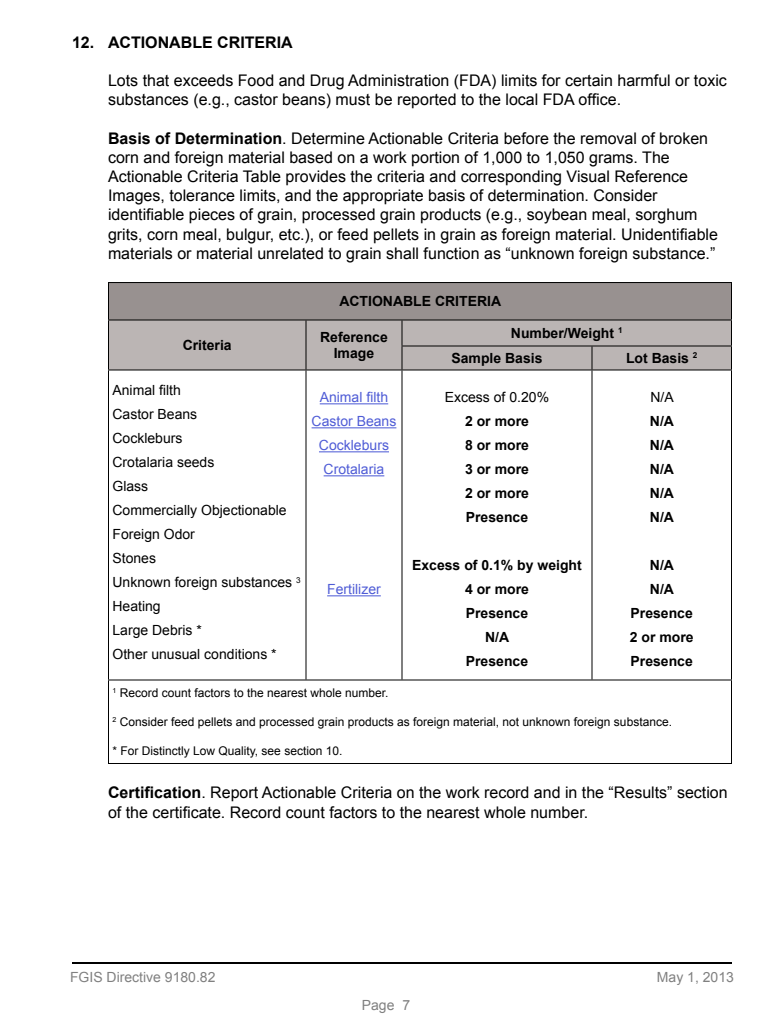
<style>
.page{position:relative;width:768px;height:1024px;background:#fff}
.page>*{position:absolute;margin:0;border:0;box-sizing:border-box;transform-origin:0 0}
.t1{font:16px/19.2px "Arial";color:#000}
.Section{font:700 16px "Arial";color:#000}
.Table{font:700 14px "Arial";color:#000}
.Table-2{font:14px/24px "Arial";color:#000}
.Table-3{font:14px "Arial";color:#4f5cd6}
.t2{font:14px "Arial";color:#808080}
.Table-4{font:12px "Arial";color:#000}
.s1{font-weight:700}
</style>
<div class="page">
<hr style="left:72px;top:962px;width:660px;height:2px;background:#000">
<div style="left:108px;top:283px;width:624px;height:37px;background:#989190"></div>
<hr style="left:108px;top:282px;width:198px;height:1px;background:#000">
<hr style="left:108px;top:283px;width:1px;height:37px;background:#000">
<hr style="left:306px;top:282px;width:96px;height:1px;background:#000">
<hr style="left:402px;top:282px;width:190px;height:1px;background:#000">
<hr style="left:592px;top:282px;width:140px;height:1px;background:#000">
<hr style="left:731px;top:283px;width:1px;height:37px;background:#000">
<svg style="left:108px;top:320px;width:624px;height:50px;background:#b3aead"></svg>
<hr style="left:108px;top:370px;width:198px;height:1px;background:#000">
<hr style="left:108px;top:370px;width:1px;height:310px;background:#000">
<hr style="left:306px;top:370px;width:96px;height:1px;background:#000">
<hr style="left:306px;top:370px;width:1px;height:310px;background:#000">
<hr style="left:402px;top:370px;width:190px;height:1px;background:#000">
<hr style="left:402px;top:370px;width:1px;height:310px;background:#000">
<hr style="left:592px;top:370px;width:140px;height:1px;background:#000">
<hr style="left:592px;top:370px;width:1px;height:310px;background:#000">
<hr style="left:731px;top:370px;width:1px;height:310px;background:#000">
<hr style="left:108px;top:680px;width:198px;height:1px;background:#000">
<hr style="left:108px;top:680px;width:1px;height:83px;background:#000">
<hr style="left:306px;top:680px;width:96px;height:1px;background:#000">
<hr style="left:402px;top:680px;width:190px;height:1px;background:#000">
<hr style="left:592px;top:680px;width:140px;height:1px;background:#000">
<hr style="left:731px;top:680px;width:1px;height:83px;background:#000">
<hr style="left:108px;top:763px;width:198px;height:1px;background:#000">
<hr style="left:306px;top:763px;width:96px;height:1px;background:#000">
<hr style="left:402px;top:763px;width:190px;height:1px;background:#000">
<hr style="left:592px;top:763px;width:140px;height:1px;background:#000">
<hr style="left:320px;top:403px;width:68px;height:1px;background:#4f5cd6">
<hr style="left:312px;top:427px;width:84px;height:1px;background:#4f5cd6">
<hr style="left:319px;top:451px;width:70px;height:1px;background:#4f5cd6">
<hr style="left:324px;top:475px;width:60px;height:1px;background:#4f5cd6">
<hr style="left:327px;top:595px;width:54px;height:1px;background:#4f5cd6">
<p class="Section" style="left:72px;top:31px;width:222px">12. ACTIONABLE CRITERIA</p>
<p class="t1" style="left:108px;top:71px;width:620px">Lots that exceeds Food and Drug Administration (FDA) limits for certain harmful or toxic substances (e.g., castor beans) must be reported to the local FDA office.</p>
<p class="t1" style="left:108px;top:129px;width:612px"><span class="s1">Basis of Determination</span>. Determine Actionable Criteria before the removal of broken corn and foreign material based on a work portion of 1,000 to 1,050 grams. The Actionable Criteria Table provides the criteria and corresponding Visual Reference Images, tolerance limits, and the appropriate basis of determination. Consider identifiable pieces of grain, processed grain products (e.g., soybean meal, sorghum grits, corn meal, bulgur, etc.), or feed pellets in grain as foreign material. Unidentifiable materials or material unrelated to grain shall function as “unknown foreign substance.”</p>
<p class="Table" style="left:339px;top:292px;width:163px">ACTIONABLE CRITERIA</p>
<p class="Table" style="left:183px;top:336px;width:51px">Criteria</p>
<p class="Table" style="left:511px;top:324px;width:113px">Number/Weight <sup>1</sup></p>
<p class="Table" style="left:451px;top:349px;width:93px">Sample Basis</p>
<p class="Table" style="left:626px;top:349px;width:73px">Lot Basis <sup>2</sup></p>
<p class="Table" style="left:320px;top:327px;width:69px">Reference</p>
<p class="Table" style="left:334px;top:344px;width:42px">Image</p>
<p class="Table-2" style="left:112px;top:378px;width:70px">Animal filth</p>
<p class="Table-2" style="left:112px;top:402px;width:86px">Castor Beans</p>
<p class="Table-2" style="left:112px;top:426px;width:72px">Cockleburs</p>
<p class="Table-2" style="left:112px;top:450px;width:103px">Crotalaria seeds</p>
<p class="Table-2" style="left:112px;top:474px;width:37px">Glass</p>
<p class="Table-2" style="left:112px;top:498px;width:176px">Commercially Objectionable<br>Foreign Odor</p>
<p class="Table-2" style="left:112px;top:546px;width:45px">Stones</p>
<p class="Table-2" style="left:112px;top:570px;width:190px">Unknown foreign substances <sup>3</sup></p>
<p class="Table-2" style="left:112px;top:594px;width:50px">Heating</p>
<p class="Table-2" style="left:112px;top:618px;width:91px">Large Debris *</p>
<p class="Table-2" style="left:112px;top:642px;width:166px">Other unusual conditions *</p>
<p class="Table-3" style="left:320px;top:388px;width:70px">Animal filth</p>
<p class="Table-3" style="left:312px;top:412px;width:86px">Castor Beans</p>
<p class="Table-3" style="left:319px;top:436px;width:72px">Cockleburs</p>
<p class="Table-3" style="left:324px;top:460px;width:62px">Crotalaria</p>
<p class="Table-3" style="left:327px;top:580px;width:55px">Fertilizer</p>
<p class="Table-2" style="left:445px;top:386px;width:106px">Excess of 0. 20%</p>
<p class="Table" style="left:465px;top:412px;width:65px">2 or more</p>
<p class="Table" style="left:465px;top:436px;width:65px">8 or more</p>
<p class="Table" style="left:465px;top:460px;width:65px">3 or more</p>
<p class="Table" style="left:465px;top:484px;width:65px">2 or more</p>
<p class="Table" style="left:466px;top:508px;width:64px">Presence</p>
<p class="Table" style="left:412px;top:556px;width:171px">Excess of 0.1% by weight</p>
<p class="Table" style="left:465px;top:580px;width:65px">4 or more</p>
<p class="Table" style="left:466px;top:604px;width:64px">Presence</p>
<p class="Table" style="left:485px;top:628px;width:26px">N/A</p>
<p class="Table" style="left:466px;top:652px;width:64px">Presence</p>
<p class="Table-2" style="left:650px;top:386px;width:25px">N/A</p>
<p class="Table" style="left:650px;top:412px;width:26px">N/A</p>
<p class="Table" style="left:650px;top:436px;width:26px">N/A</p>
<p class="Table" style="left:650px;top:460px;width:26px">N/A</p>
<p class="Table" style="left:650px;top:484px;width:26px">N/A</p>
<p class="Table" style="left:650px;top:508px;width:26px">N/A</p>
<p class="Table" style="left:650px;top:556px;width:26px">N/A</p>
<p class="Table" style="left:650px;top:580px;width:26px">N/A</p>
<p class="Table" style="left:631px;top:604px;width:64px">Presence</p>
<p class="Table" style="left:630px;top:628px;width:65px">2 or more</p>
<p class="Table" style="left:631px;top:652px;width:64px">Presence</p>
<p class="Table-4" style="left:112px;top:685px;width:275px"><sup>1</sup> Record count factors to the nearest whole number.</p>
<p class="Table-4" style="left:112px;top:714px;width:559px"><sup>2</sup> Consider feed pellets and processed grain products as foreign material, not unknown foreign substance.</p>
<p class="Table-4" style="left:112px;top:743px;width:229px">* For Distinctly Low Quality, see section 10.</p>
<p class="t1" style="left:108px;top:783px;width:621px"><span class="s1">Certification</span>. Report Actionable Criteria on the work record and in the “Results” section of the certificate. Record count factors to the nearest whole number.</p>
<p class="t2" style="left:70px;top:968px;width:147px">FGIS Directive 9180.82</p>
<p class="t2" style="left:657px;top:968px;width:79px">May 1, 2013</p>
<p class="t2" style="left:362px;top:996px;width:50px">Page 7</p>
</div>
